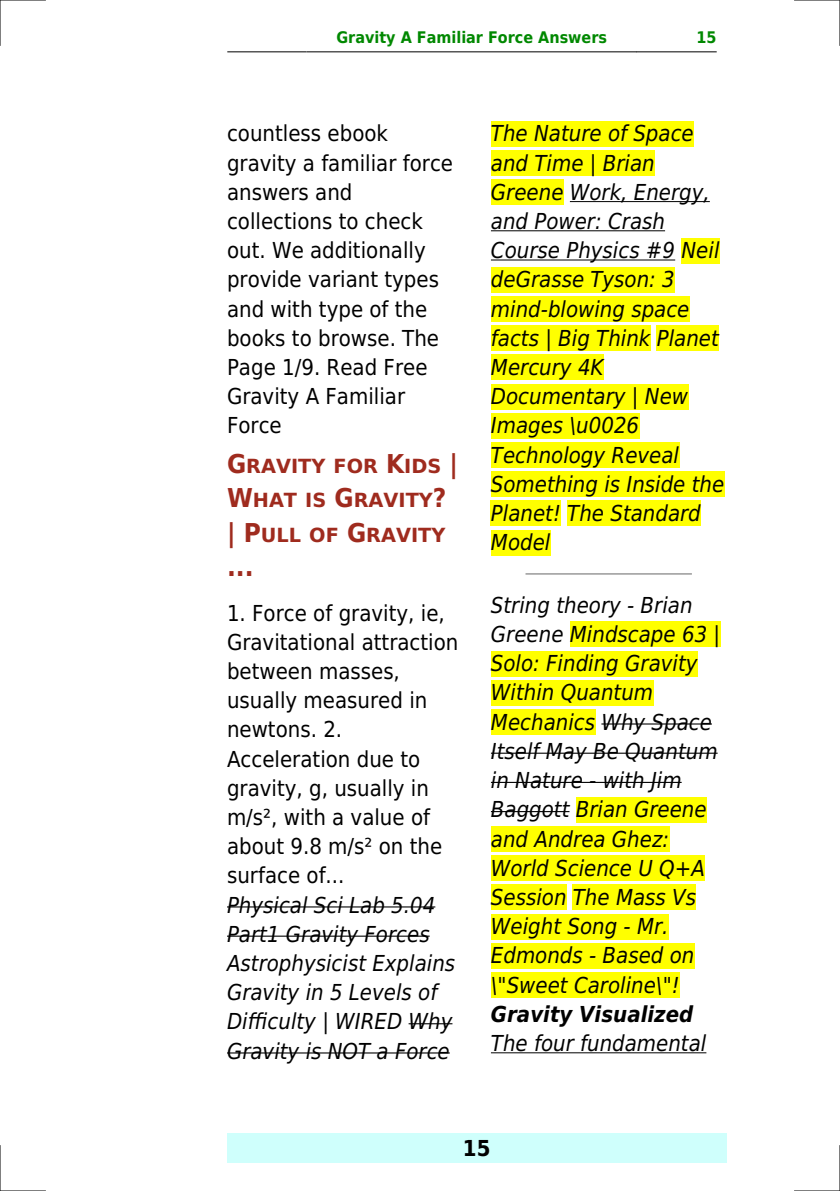
<style>
.page{position:relative;width:840px;height:1191px;background:#fff}
.page>*{position:absolute;margin:0;border:0;box-sizing:border-box;transform-origin:0 0}
.t1{font:700 26px "DejaVu Sans Condensed";color:#9f2b1e}
.t2{font:italic 22px/29.2px "DejaVu Sans Condensed";color:#000}
.t3{font:22px/29.2px "DejaVu Sans Condensed";color:#000}
.t4{font:italic 700 22px "DejaVu Sans Condensed";color:#000}
.t5{font:700 22px "DejaVu Sans Condensed";color:#000}
.t6{font:700 19.6px/34.6px "DejaVu Sans Condensed";color:#9f2b1e;scale:1.1 1}
.t7{font:700 16px "DejaVu Sans Condensed";color:#080}
.s1{font-size:26px}
</style>
<div class="page">
<hr style="left:227px;top:51px;width:79px;height:1px;background:#000">
<hr style="left:307px;top:51px;width:329px;height:1px;background:#000">
<hr style="left:636px;top:51px;width:79px;height:1px;background:#000">
<div style="left:227px;top:1133px;width:499px;height:29px;background:#cffffc"></div>
<hr style="left:227px;top:906px;width:208px;height:1px;background:#000">
<hr style="left:227px;top:935px;width:202px;height:1px;background:#000">
<hr style="left:408px;top:1023px;width:44px;height:1px;background:#000">
<hr style="left:227px;top:1052px;width:222px;height:1px;background:#000">
<div style="left:490px;top:121px;width:203px;height:25px;background:#ff0"></div>
<div style="left:490px;top:150px;width:164px;height:26px;background:#ff0"></div>
<div style="left:490px;top:179px;width:73px;height:26px;background:#ff0"></div>
<hr style="left:569px;top:201px;width:140px;height:1px;background:#000">
<hr style="left:490px;top:230px;width:174px;height:1px;background:#000">
<hr style="left:490px;top:259px;width:184px;height:1px;background:#000">
<div style="left:681px;top:238px;width:38px;height:25px;background:#ff0"></div>
<div style="left:490px;top:267px;width:184px;height:25px;background:#ff0"></div>
<div style="left:490px;top:296px;width:199px;height:26px;background:#ff0"></div>
<div style="left:490px;top:325px;width:160px;height:26px;background:#ff0"></div>
<div style="left:656px;top:325px;width:62px;height:26px;background:#ff0"></div>
<div style="left:490px;top:354px;width:113px;height:26px;background:#ff0"></div>
<div style="left:490px;top:384px;width:197px;height:25px;background:#ff0"></div>
<div style="left:490px;top:413px;width:149px;height:25px;background:#ff0"></div>
<div style="left:490px;top:442px;width:188px;height:26px;background:#ff0"></div>
<div style="left:490px;top:471px;width:234px;height:26px;background:#ff0"></div>
<div style="left:490px;top:500px;width:70px;height:26px;background:#ff0"></div>
<div style="left:567px;top:500px;width:133px;height:26px;background:#ff0"></div>
<div style="left:490px;top:530px;width:60px;height:25px;background:#ff0"></div>
<hr style="left:526px;top:573px;width:164px;height:1px;background:#999">
<div style="left:569px;top:621px;width:150px;height:26px;background:#ff0"></div>
<div style="left:490px;top:651px;width:207px;height:25px;background:#ff0"></div>
<div style="left:490px;top:680px;width:162px;height:25px;background:#ff0"></div>
<div style="left:490px;top:709px;width:104px;height:26px;background:#ff0"></div>
<hr style="left:601px;top:723px;width:110px;height:1px;background:#000">
<hr style="left:490px;top:752px;width:227px;height:1px;background:#000">
<hr style="left:490px;top:782px;width:191px;height:1px;background:#000">
<hr style="left:490px;top:811px;width:79px;height:1px;background:#000">
<div style="left:575px;top:797px;width:131px;height:25px;background:#ff0"></div>
<div style="left:490px;top:826px;width:178px;height:25px;background:#ff0"></div>
<div style="left:490px;top:855px;width:214px;height:26px;background:#ff0"></div>
<div style="left:490px;top:884px;width:76px;height:26px;background:#ff0"></div>
<div style="left:572px;top:884px;width:123px;height:26px;background:#ff0"></div>
<div style="left:490px;top:913px;width:178px;height:26px;background:#ff0"></div>
<div style="left:490px;top:943px;width:204px;height:25px;background:#ff0"></div>
<div style="left:490px;top:972px;width:189px;height:25px;background:#ff0"></div>
<hr style="left:490px;top:1052px;width:216px;height:1px;background:#000">
<hr style="left:0;top:0;width:45px;height:1px;background:#000">
<hr style="left:794px;top:0;width:45px;height:1px;background:#000">
<hr style="left:0;top:1190px;width:45px;height:1px;background:#000">
<hr style="left:794px;top:1190px;width:45px;height:1px;background:#000">
<hr style="left:0;top:0;width:1px;height:45px;background:#000">
<hr style="left:0;top:1145px;width:1px;height:46px;background:#000">
<hr style="left:839px;top:0;width:1px;height:45px;background:#000">
<hr style="left:839px;top:1145px;width:1px;height:46px;background:#000">
<p class="t7" style="left:336px;top:29px;width:272px">Gravity A Familiar Force Answers</p>
<p class="t7" style="left:696px;top:29px;width:22px">15</p>
<p class="t3" style="left:227px;top:119px;width:227px">countless ebook gravity a familiar force answers and collections to check out. We additionally provide variant types and with type of the books to browse. The<br>Page 1/9. Read Free<br>Gravity A Familiar<br>Force</p>
<p class="t6" style="left:227px;top:448px;width:211px"><span class="s1">G</span>RAVITY FOR <span class="s1">K</span>IDS <span class="s1">|<br>W</span>HAT IS <span class="s1">G</span>RAVITY<span class="s1">? | P</span>ULL OF <span class="s1">G</span>RAVITY</p>
<p class="t1" style="left:227px;top:552px;width:28px">...</p>
<p class="t3" style="left:227px;top:598px;width:233px">1. Force of gravity, ie,<br>Gravitational attraction between masses, usually measured in newtons. 2.<br>Acceleration due to gravity, g, usually in m/s², with a value of about 9.8 m/s² on the surface of...</p>
<p class="t2" style="left:227px;top:890px;width:229px">Physical Sci Lab 5.04<br>Part1 Gravity Forces<br>Astrophysicist Explains<br>Gravity in 5 Levels of<br>Difficulty | WIRED Why<br>Gravity is NOT a Force</p>
<p class="t2" style="left:490px;top:119px;width:235px">The Nature of Space and Time | Brian<br>Greene Work, Energy, and Power: Crash<br>Course Physics #9 Neil deGrasse Tyson: 3 mind-blowing space facts | Big Think Planet<br>Mercury 4K<br>Documentary | New<br>Images \u0026<br>Technology Reveal<br>Something is Inside the<br>Planet! The Standard<br>Model</p>
<p class="t2" style="left:490px;top:590px;width:231px">String theory - Brian<br>Greene Mindscape 63 |<br>Solo: Finding Gravity<br>Within Quantum<br>Mechanics Why Space<br>Itself May Be Quantum in Nature - with Jim<br>Baggott Brian Greene and Andrea Ghez:<br>World Science U Q+A<br>Session The Mass Vs<br>Weight Song - Mr.<br>Edmonds - Based on \"Sweet Caroline\"!</p>
<p class="t4" style="left:490px;top:1001px;width:204px">Gravity Visualized</p>
<p class="t2" style="left:490px;top:1028px;width:217px">The four fundamental</p>
<p class="t5" style="left:462px;top:1135px;width:29px">15</p>
</div>
